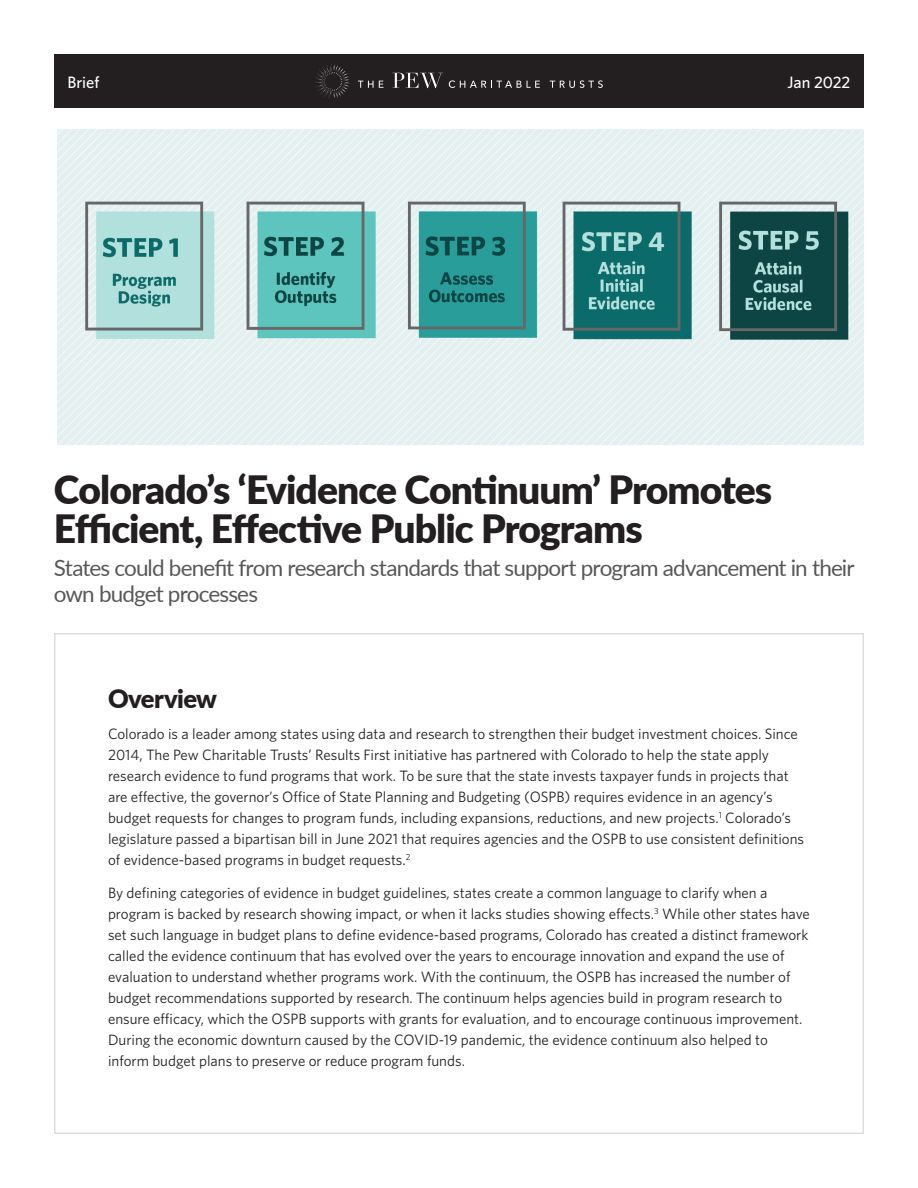
<style>
.page{position:relative;width:918px;height:1188px;background:#fff}
.page>*{position:absolute;margin:0;border:0;box-sizing:border-box;transform-origin:0 0}
.Main_Title{font:900 39px/39px "Lato";letter-spacing:-.025em;color:#231f20}
.t1{font:900 25.5px "Lato";letter-spacing:-.025em;color:#231f20}
.Main_Title_Subhead{font:22.5px/25.5px "Lato";letter-spacing:-.04em;color:#57585a}
.t2{font:500 16.5px "Whitney";color:#fff}
.Body{font:15px/21px "Whitney";color:#231f20}
</style>
<div class="page">
<img style="left:58px;top:129px;width:806px;height:316px">
<div style="left:54px;top:54px;width:810px;height:54px;background:#231f20"></div>
<svg style="left:315px;top:64px;width:35px;height:34px"></svg>
<svg style="left:358px;top:81px;width:25px;height:7px"></svg>
<svg style="left:449px;top:80px;width:91px;height:8px"></svg>
<svg style="left:550px;top:80px;width:53px;height:8px"></svg>
<svg style="left:392px;top:73px;width:51px;height:15px"></svg>
<p class="t2" style="left:67px;top:71px;width:34px">Brief</p>
<p class="t2" style="left:787px;top:71px;width:64px">Jan 2022</p>
<p class="Main_Title" style="left:54px;top:469px;width:720px">Colorado’s ‘Evidence Continuum’ Promotes<br>Efficient, Effective Public Programs</p>
<p class="Main_Title_Subhead" style="left:54px;top:555px;width:802px">States could benefit from research standards that support program advancement in their own budget processes</p>
<h1 class="t1" style="left:108px;top:679px;width:111px">Overview</h1>
<p class="Body" style="left:108px;top:723px;width:698px">Colorado is a leader among states using data and research to strengthen their budget investment choices. Since 2014, The Pew Charitable Trusts’ Results First initiative has partnered with Colorado to help the state apply research evidence to fund programs that work. To be sure that the state invests taxpayer funds in projects that are effective, the governor’s Office of State Planning and Budgeting (OSPB) requires evidence in an agency’s budget requests for changes to program funds, including expansions, reductions, and new projects.<sup>1</sup> Colorado’s legislature passed a bipartisan bill in June 2021 that requires agencies and the OSPB to use consistent definitions of evidence-based programs in budget requests.<sup>2</sup></p>
<p class="Body" style="left:108px;top:882px;width:703px">By defining categories of evidence in budget guidelines, states create a common language to clarify when a program is backed by research showing impact, or when it lacks studies showing effects.<sup>3</sup> While other states have set such language in budget plans to define evidence-based programs, Colorado has created a distinct framework called the evidence continuum that has evolved over the years to encourage innovation and expand the use of evaluation to understand whether programs work. With the continuum, the OSPB has increased the number of budget recommendations supported by research. The continuum helps agencies build in program research to ensure efficacy, which the OSPB supports with grants for evaluation, and to encourage continuous improvement.<br>During the economic downturn caused by the COVID-19 pandemic, the evidence continuum also helped to inform budget plans to preserve or reduce program funds.</p>
</div>
